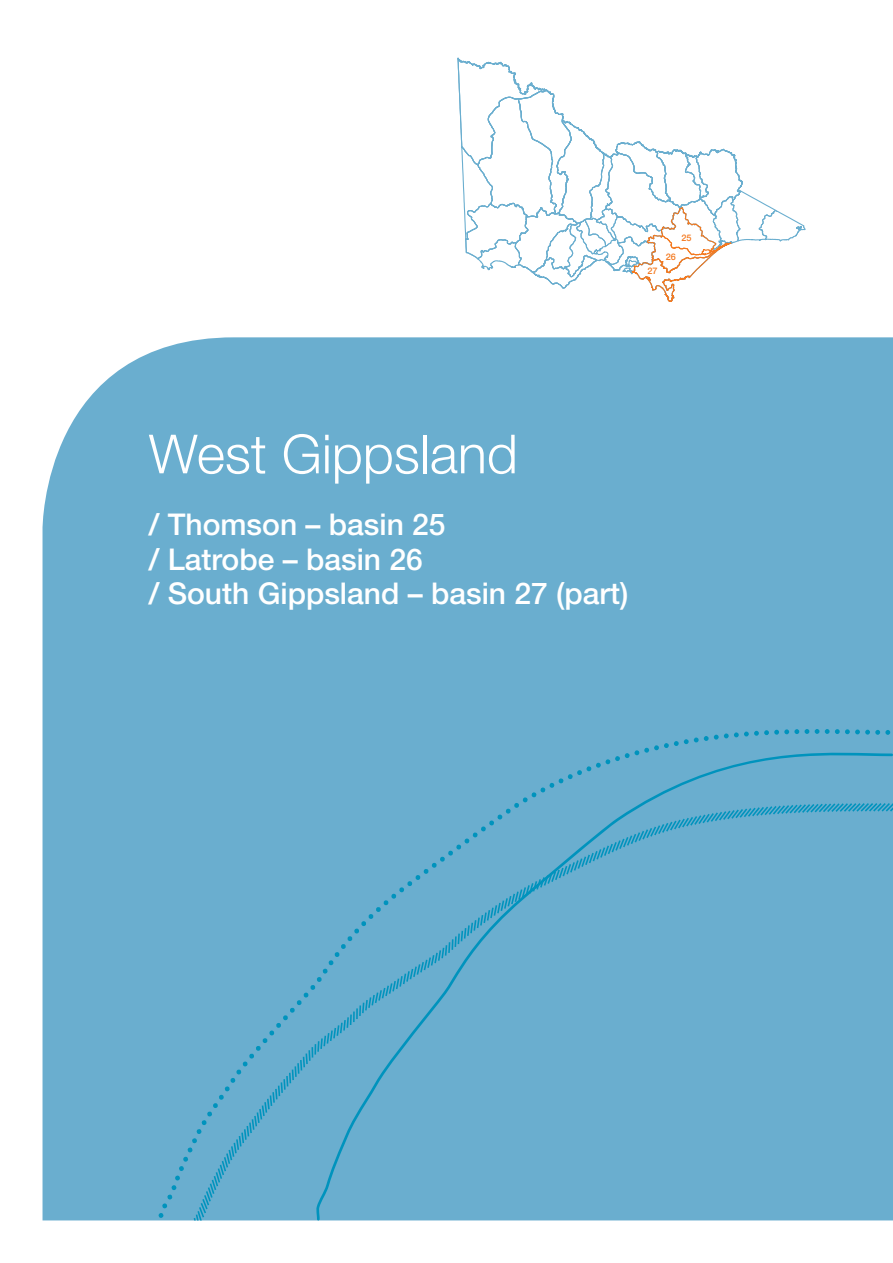
<style>
.page{position:relative;width:893px;height:1263px;background:#fff}
.page>*{position:absolute;margin:0;border:0;box-sizing:border-box;transform-origin:0 0}
.t1{font:300 54px "Helvetica Neue LT";color:#fff}
.t2{font:500 30px/34.5px "Helvetica Neue LT";color:#fff}
.t3{font:500 9.15px "Helvetica Neue LT";color:#f4791f}
</style>
<div class="page">
<div style="left:43px;top:337px;width:850px;height:883px;background:#6aaecf"></div>
<div style="left:158px;top:729px;width:732px;height:489px;background:#6aaecf"></div>
<svg style="left:457px;top:58px;width:349px;height:244px"></svg>
<p class="t3" style="left:647px;top:265px;width:12px">27</p>
<p class="t3" style="left:681px;top:232px;width:12px">25</p>
<p class="t3" style="left:666px;top:251px;width:12px">26</p>
<h1 class="t1" style="left:149px;top:421px;width:370px">West Gippsland</h1>
<p class="t2" style="left:149px;top:507px;width:481px">/ Thomson – basin 25<br>/ Latrobe – basin 26<br>/ South Gippsland – basin 27 (part)</p>
</div>
